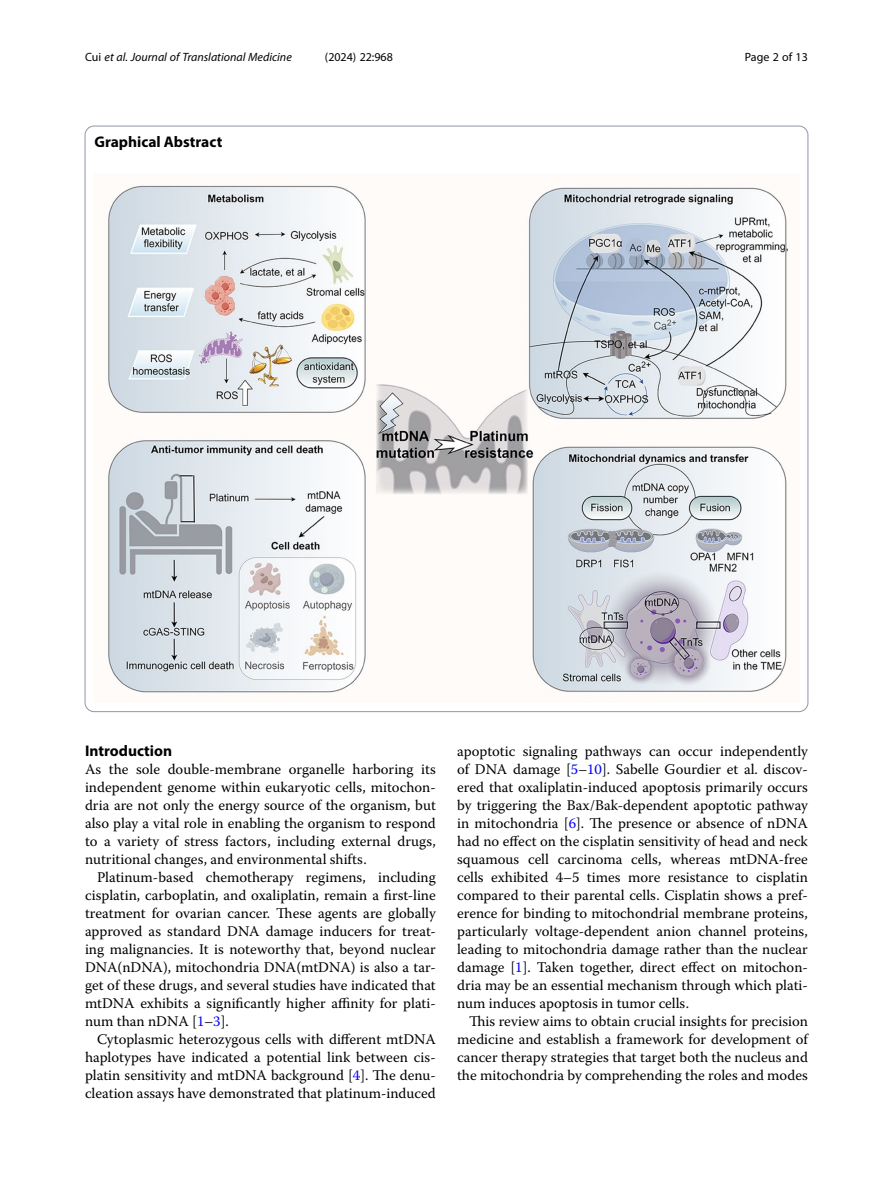
<style>
.page{position:relative;width:893px;height:1191px;background:#fff}
.page>*{position:absolute;margin:0;border:0;box-sizing:border-box;transform-origin:0 0}
.Abstract_UNstructure{font:700 15.45px "Myriad Pro";color:#000}
.Head_1{font:700 15.45px "Myriad Pro";color:#000}
.Body_Text_Indent{font:14.7px/18px "Warnock Pro";color:#000;text-align:justify}
.Body_Text{font:14.7px/18px "Warnock Pro";color:#000;text-align:justify}
.t1{font:italic 12px "Myriad Pro";color:#000}
.t2{font:12px "Myriad Pro";color:#000}
.s1{font-style:normal}
.s2{color:#00f}
</style>
<div class="page">
<img style="left:108px;top:185px;width:680px;height:508px">
<p class="t1" style="left:85px;top:50px;width:208px"><span class="s1">Cui</span> et al. Journal of Translational Medicine</p>
<p class="t2" style="left:325px;top:50px;width:70px">(2024) 22:968</p>
<p class="t2" style="left:745px;top:50px;width:65px">Page 2 of 13</p>
<p class="Abstract_UNstructure" style="left:94px;top:132px;width:129px">Graphical Abstract</p>
<p class="Head_1" style="left:85px;top:741px;width:89px">Introduction</p>
<p class="Body_Text" style="left:85px;top:760px;width:352px">As the sole double-membrane organelle harboring its independent genome within eukaryotic cells, mitochon&shy;dria are not only the energy source of the organism, but also play a vital role in enabling the organism to respond to a variety of stress factors, including external drugs, nutritional changes, and environmental shifts.</p>
<p class="Body_Text_Indent" style="left:85px;top:868px;width:352px;text-indent:12px">Platinum-based chemotherapy regimens, including cisplatin, carboplatin, and oxaliplatin, remain a first-line treatment for ovarian cancer. These agents are globally approved as standard DNA damage inducers for treat&shy;ing malignancies. It is noteworthy that, beyond nuclear DNA(nDNA), mitochondria DNA(mtDNA) is also a tar&shy;get of these drugs, and several studies have indicated that mtDNA exhibits a significantly higher affinity for plati&shy;num than nDNA [<span class="s2">1</span>–<span class="s2">3</span>].</p>
<p class="Body_Text_Indent" style="left:85px;top:1030px;width:352px;text-indent:12px">Cytoplasmic heterozygous cells with different mtDNA haplotypes have indicated a potential link between cis&shy;platin sensitivity and mtDNA background [<span class="s2">4</span>]. The denu&shy;cleation assays have demonstrated that platinum-induced</p>
<p class="Body_Text_Indent" style="left:457px;top:742px;width:352px">apoptotic signaling pathways can occur independently of DNA damage [<span class="s2">5</span>–<span class="s2">10</span>]. Sabelle Gourdier et al. discov&shy;ered that oxaliplatin-induced apoptosis primarily occurs by triggering the Bax/Bak-dependent apoptotic pathway in mitochondria [<span class="s2">6</span>]. The presence or absence of nDNA had no effect on the cisplatin sensitivity of head and neck squamous cell carcinoma cells, whereas mtDNA-free cells exhibited 4–5 times more resistance to cisplatin compared to their parental cells. Cisplatin shows a pref&shy;erence for binding to mitochondrial membrane proteins, particularly voltage-dependent anion channel proteins, leading to mitochondria damage rather than the nuclear damage [<span class="s2">1</span>]. Taken together, direct effect on mitochon&shy;dria may be an essential mechanism through which plati&shy;num induces apoptosis in tumor cells.</p>
<p class="Body_Text_Indent" style="left:457px;top:1012px;width:352px;text-indent:12px">This review aims to obtain crucial insights for precision medicine and establish a framework for development of cancer therapy strategies that target both the nucleus and the mitochondria by comprehending the roles and modes</p>
</div>
